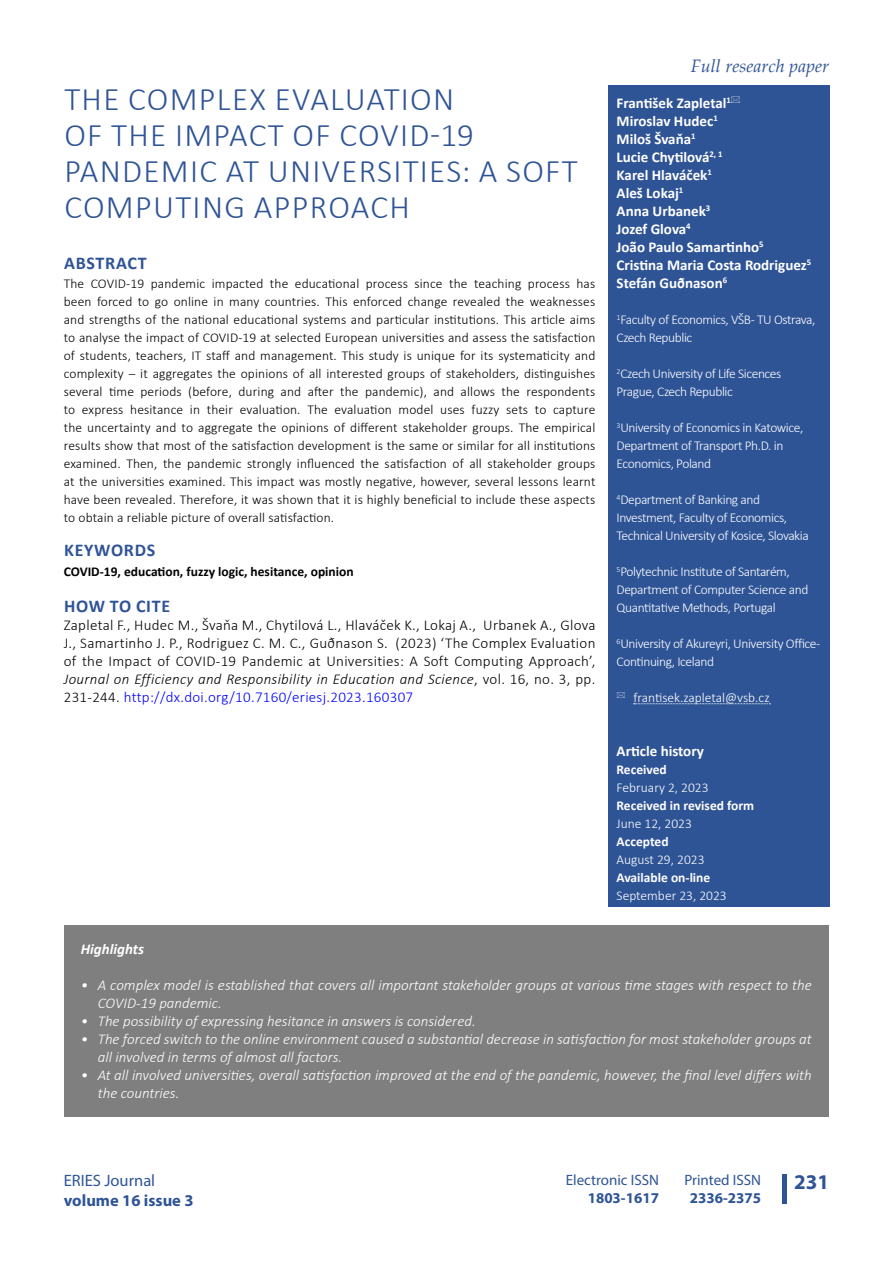
<style>
.page{position:relative;width:893px;height:1263px;background:#fff}
.page>*{position:absolute;margin:0;border:0;box-sizing:border-box;transform-origin:0 0}
.t1{font:300 33px/36px "Calibri";letter-spacing:.04em;color:#2f5496}
.t2{font:700 21px "Myriad Pro";color:#2f5496}
.t3{font:700 18px "Calibri";letter-spacing:.04em;color:#2f5496}
.t4{font:italic 18px "Palatino Linotype";color:#2f5496}
.t5{font:700 16.5px "Myriad Pro";color:#2f5496}
.t6{font:16.5px "Myriad Pro";color:#2f5496}
.t7{font:italic 300 15px/18px "Calibri";color:#fff}
.t8{font:300 15px/18px "Calibri";letter-spacing:.02em;color:#000;text-align:justify}
.t9{font:700 15px/18px "Calibri";color:#fff}
.t10{font:15px "Myriad Pro";color:#2f5496}
.t11{font:700 15px "Myriad Pro";color:#2f5496}
.t12{font:italic 700 15px "Calibri";color:#fff}
.t13{font:300 13.5px/18px "Calibri";letter-spacing:.01em;color:#000;text-align:justify}
.t14{font:300 13.5px/18px "Calibri";letter-spacing:-.03em;color:#fff}
.t15{font:300 13.5px "Calibri";color:#fff}
.t16{font:700 13.5px "Calibri";color:#fff}
.t17{font:700 13.5px "Calibri";color:#000}
.s1{font-style:italic}
.s2{color:#00f}
</style>
<div class="page">
<div style="left:782px;top:1174px;width:5px;height:29px;background:#2f5496"></div>
<div style="left:608px;top:85px;width:221px;height:822px;background:#2f5496"></div>
<svg style="left:634px;top:703px;width:136px;height:1px"></svg>
<div style="left:64px;top:925px;width:765px;height:191px;background:#7f7f7f"></div>
<h1 class="t1" style="left:64px;top:81px;width:515px">THE COMPLEX EVALUATION<br>OF THE IMPACT OF COVID-19<br>PANDEMIC AT UNIVERSITIES: A SOFT<br>COMPUTING APPROACH</h1>
<h3 class="t3" style="left:64px;top:250px;width:84px">ABSTRACT</h3>
<p class="t13" style="left:64px;top:274px;width:533px">The COVID-19 pandemic impacted the educational process since the teaching process has been forced to go online in many countries. This enforced change revealed the weaknesses and strengths of the national educational systems and particular institutions. This article aims to analyse the impact of COVID-19 at selected European universities and assess the satisfaction of students, teachers, IT staff and management. This study is unique for its systematicity and complexity – it aggregates the opinions of all interested groups of stakeholders, distinguishes several time periods (before, during and after the pandemic), and allows the respondents to express hesitance in their evaluation. The evaluation model uses fuzzy sets to capture the uncertainty and to aggregate the opinions of different stakeholder groups. The empirical results show that most of the satisfaction development is the same or similar for all institutions examined. Then, the pandemic strongly influenced the satisfaction of all stakeholder groups at the universities examined. This impact was mostly negative, however, several lessons learnt have been revealed. Therefore, it was shown that it is highly beneficial to include these aspects to obtain a reliable picture of overall satisfaction.</p>
<h3 class="t3" style="left:64px;top:538px;width:93px">KEYWORDS</h3>
<p class="t17" style="left:64px;top:562px;width:291px">COVID-19, education, fuzzy logic, hesitance, opinion</p>
<h3 class="t3" style="left:64px;top:593px;width:108px">HOW TO CITE</h3>
<p class="t8" style="left:64px;top:616px;width:533px">Zapletal F., Hudec M., Švaňa M., Chytilová L., Hlaváček K., Lokaj A., Urbanek A., Glova J., Samartinho J. P., Rodriguez C. M. C., Guðnason S. (2023) ‘The Complex Evaluation of the Impact of COVID-19 Pandemic at Universities: A Soft Computing Approach’, <span class="s1">Journal on Efficiency and Responsibility in Education and Science</span>, vol. 16, no. 3, pp.<br>231-244. <span class="s2">http://dx.doi.org/10.7160/eriesj.2023.160307</span></p>
<h3 class="t4" style="left:691px;top:53px;width:140px">Full research paper</h3>
<p class="t9" style="left:617px;top:94px;width:196px">František Zapletal<sup>1<br></sup>Miroslav Hudec<sup>1<br></sup>Miloš Švaňa<sup>1<br></sup>Lucie Chytilová<sup>2,</sup> <sup>1<br></sup>Karel Hlaváček<sup>1<br></sup>Aleš Lokaj<sup>1<br></sup>Anna Urbanek<sup>3<br></sup>Jozef Glova<sup>4<br></sup>João Paulo Samartinho<sup>5<br></sup>Cristina Maria Costa Rodriguez<sup>5<br></sup>Stefán Guðnason<sup>6</sup></p>
<p class="t14" style="left:617px;top:310px;width:200px"><sup>1</sup>Faculty of Economics, VŠB - TU Ostrava,<br>Czech Republic</p>
<p class="t14" style="left:617px;top:364px;width:166px"><sup>2</sup>Czech University of Life Sicences<br>Prague, Czech Republic</p>
<p class="t14" style="left:617px;top:418px;width:188px"><sup>3</sup>University of Economics in Katowice,<br>Department of Transport Ph.D. in<br>Economics, Poland</p>
<p class="t14" style="left:617px;top:490px;width:194px"><sup>4</sup>Department of Banking and<br>Investment, Faculty of Economics,<br>Technical University of Kosice, Slovakia</p>
<p class="t14" style="left:617px;top:562px;width:193px"><sup>5</sup>Polytechnic Institute of Santarém,<br>Department of Computer Science and<br>Quantitative Methods, Portugal</p>
<p class="t14" style="left:617px;top:634px;width:205px"><sup>6</sup>University of Akureyri, University Office-<br>Continuing, Iceland</p>
<p class="t15" style="left:633px;top:689px;width:138px">frantisek.zapletal@vsb.cz</p>
<p class="t9" style="left:617px;top:742px;width:89px">Article history</p>
<p class="t16" style="left:617px;top:760px;width:52px">Received</p>
<p class="t15" style="left:617px;top:779px;width:94px">February 2, 2023</p>
<p class="t16" style="left:617px;top:796px;width:139px">Received in revised form</p>
<p class="t15" style="left:617px;top:815px;width:77px">June 12, 2023</p>
<p class="t16" style="left:617px;top:832px;width:54px">Accepted</p>
<p class="t15" style="left:617px;top:851px;width:89px">August 29, 2023</p>
<p class="t16" style="left:617px;top:868px;width:95px">Available on-line</p>
<p class="t15" style="left:617px;top:887px;width:112px">September 23, 2023</p>
<p class="t12" style="left:81px;top:938px;width:65px">Highlights</p>
<p class="t7" style="left:98px;top:976px;width:715px;text-indent:-17px">• A complex model is established that covers all important stakeholder groups at various time stages with respect to the<br>COVID-19 pandemic.</p>
<p class="t7" style="left:81px;top:1012px;width:396px">• The possibility of expressing hesitance in answers is considered.</p>
<p class="t7" style="left:98px;top:1030px;width:715px;text-indent:-17px">• The forced switch to the online environment caused a substantial decrease in satisfaction for most stakeholder groups at all involved in terms of almost all factors.</p>
<p class="t7" style="left:98px;top:1066px;width:715px;text-indent:-17px">• At all involved universities, overall satisfaction improved at the end of the pandemic, however, the final level differs with the countries.</p>
<p class="t6" style="left:64px;top:1170px;width:93px">ERIES Journal</p>
<p class="t5" style="left:64px;top:1189px;width:131px">volume 16 issue 3</p>
<p class="t10" style="left:566px;top:1171px;width:95px">Electronic ISSN</p>
<h2 class="t2" style="left:794px;top:1169px;width:36px">231</h2>
<p class="t11" style="left:588px;top:1188px;width:73px">1803-1617</p>
<p class="t10" style="left:684px;top:1171px;width:78px">Printed ISSN</p>
<p class="t11" style="left:690px;top:1188px;width:73px">2336-2375</p>
</div>
